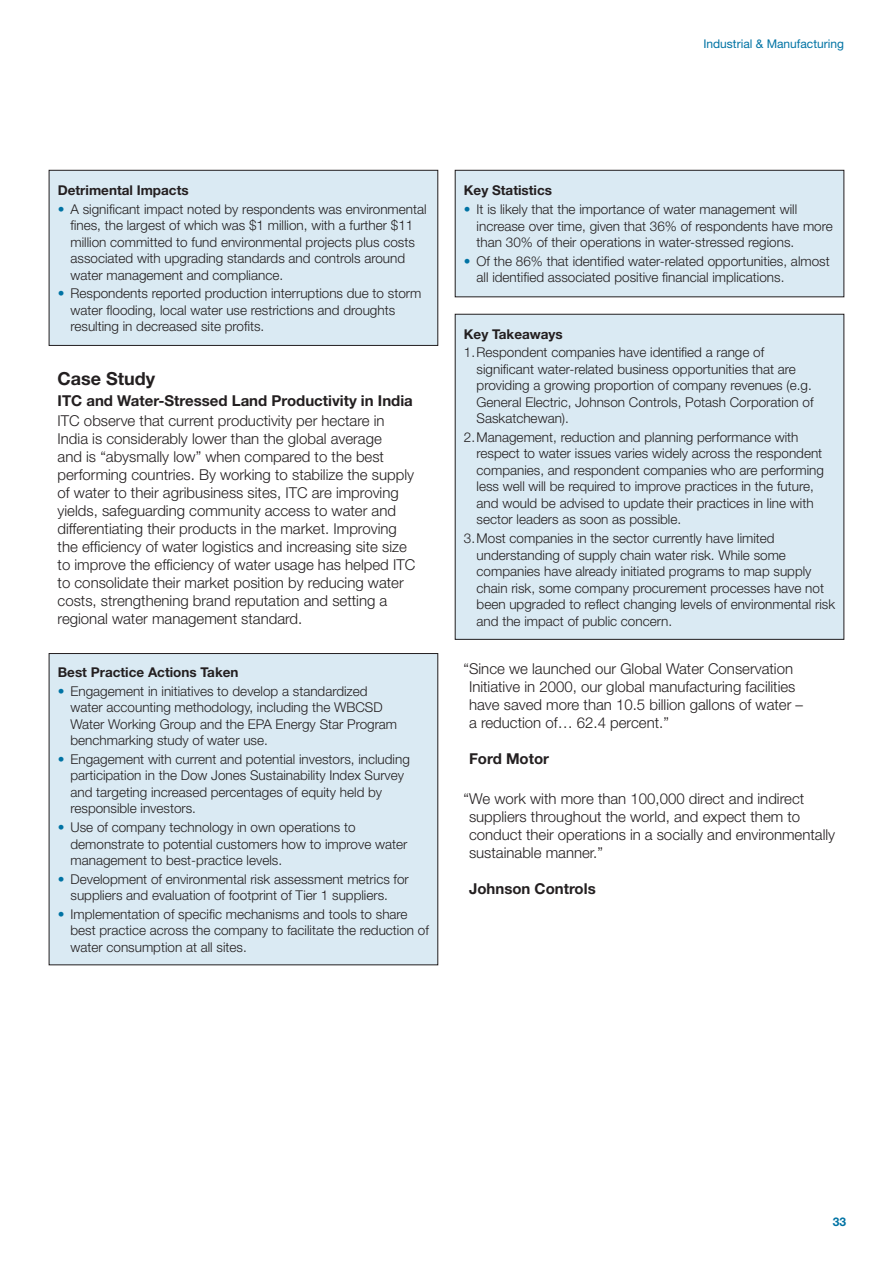
<style>
.page{position:relative;width:893px;height:1263px;background:#fff}
.page>*{position:absolute;margin:0;border:0;box-sizing:border-box;transform-origin:0 0}
.t1{font:700 18px "Helvetica Neue";color:#231f20}
.t2{font:300 15px/18px "Helvetica Neue";color:#231f20}
.t3{font:700 15px "Helvetica Neue";color:#231f20}
.t4{font:300 13.5px/16.5px "Helvetica Neue";color:#231f20}
.t5{font:700 13.5px "Helvetica Neue";color:#231f20}
.t6{font:12px "Helvetica Neue";color:#0073a4}
.t7{font:700 12px "Helvetica Neue";color:#0073a4}
.s1{color:#0073a4}
</style>
<div class="page">
<div style="left:49px;top:170px;width:389px;height:175px;background:#daeaf3"></div>
<div style="left:49px;top:170px;width:389px;height:176px;border:1px solid #231f20"></div>
<div style="left:455px;top:170px;width:389px;height:127px;background:#daeaf3"></div>
<div style="left:455px;top:170px;width:389px;height:127px;border:1px solid #231f20"></div>
<div style="left:49px;top:653px;width:389px;height:312px;background:#daeaf3"></div>
<div style="left:455px;top:314px;width:389px;height:325px;background:#daeaf3"></div>
<p class="t6" style="left:703px;top:36px;width:142px">Industrial &amp; Manufacturing</p>
<p class="t5" style="left:58px;top:182px;width:132px">Detrimental Impacts</p>
<p class="t4" style="left:71px;top:200px;width:358px;text-indent:-13px"><span class="s1">•</span> A significant impact noted by respondents was environmental fines, the largest of which was $1 million, with a further $11 million committed to fund environmental projects plus costs associated with upgrading standards and controls around water management and compliance.</p>
<p class="t4" style="left:71px;top:285px;width:352px;text-indent:-13px"><span class="s1">•</span> Respondents reported production interruptions due to storm water flooding, local water use restrictions and droughts resulting in decreased site profits.</p>
<h1 class="t1" style="left:58px;top:368px;width:99px">Case Study</h1>
<p class="t3" style="left:58px;top:391px;width:357px">ITC and Water-Stressed Land Productivity in India</p>
<p class="t2" style="left:58px;top:411px;width:359px">ITC observe that current productivity per hectare in India is considerably lower than the global average<br>and is “abysmally low” when compared to the best performing countries. By working to stabilize the supply of water to their agribusiness sites, ITC are improving yields, safeguarding community access to water and differentiating their products in the market. Improving the efficiency of water logistics and increasing site size to improve the efficiency of water usage has helped ITC to consolidate their market position by reducing water costs, strengthening brand reputation and setting a regional water management standard.</p>
<p class="t5" style="left:58px;top:664px;width:182px">Best Practice Actions Taken</p>
<p class="t4" style="left:71px;top:682px;width:328px;text-indent:-13px"><span class="s1">•</span> Engagement in initiatives to develop a standardized water accounting methodology, including the WBCSD Water Working Group and the EPA Energy Star Program benchmarking study of water use.</p>
<p class="t4" style="left:71px;top:750px;width:341px;text-indent:-13px"><span class="s1">•</span> Engagement with current and potential investors, including participation in the Dow Jones Sustainability Index Survey and targeting increased percentages of equity held by responsible investors.</p>
<p class="t4" style="left:71px;top:819px;width:338px;text-indent:-13px"><span class="s1">•</span> Use of company technology in own operations to demonstrate to potential customers how to improve water management to best-practice levels.</p>
<p class="t4" style="left:71px;top:870px;width:340px;text-indent:-13px"><span class="s1">•</span> Development of environmental risk assessment metrics for suppliers and evaluation of footprint of Tier 1 suppliers.</p>
<p class="t4" style="left:71px;top:905px;width:360px;text-indent:-13px"><span class="s1">•</span> Implementation of specific mechanisms and tools to share best practice across the company to facilitate the reduction of water consumption at all sites.</p>
<p class="t5" style="left:464px;top:182px;width:90px">Key Statistics</p>
<p class="t4" style="left:477px;top:201px;width:358px;text-indent:-13px"><span class="s1">•</span> It is likely that the importance of water management will increase over time, given that 36% of respondents have more than 30% of their operations in water-stressed regions.</p>
<p class="t4" style="left:477px;top:252px;width:355px;text-indent:-13px"><span class="s1">•</span> Of the 86% that identified water-related opportunities, almost all identified associated positive financial implications.</p>
<p class="t5" style="left:464px;top:325px;width:100px">Key Takeaways</p>
<p class="t4" style="left:477px;top:344px;width:338px;text-indent:-13px">1.Respondent companies have identified a range of significant water-related business opportunities that are providing a growing proportion of company revenues (e.g.<br>General Electric, Johnson Controls, Potash Corporation of Saskatchewan).</p>
<p class="t4" style="left:477px;top:429px;width:349px;text-indent:-13px">2.Management, reduction and planning performance with respect to water issues varies widely across the respondent companies, and respondent companies who are performing less well will be required to improve practices in the future, and would be advised to update their practices in line with sector leaders as soon as possible.</p>
<p class="t4" style="left:477px;top:530px;width:360px;text-indent:-13px">3.Most companies in the sector currently have limited understanding of supply chain water risk. While some companies have already initiated programs to map supply chain risk, some company procurement processes have not been upgraded to reflect changing levels of environmental risk and the impact of public concern.</p>
<p class="t2" style="left:469px;top:659px;width:336px;text-indent:-6px">“Since we launched our Global Water Conservation Initiative in 2000, our global manufacturing facilities have saved more than 10.5 billion gallons of water – a reduction of… 62.4 percent.”</p>
<p class="t3" style="left:469px;top:749px;width:82px">Ford Motor</p>
<p class="t2" style="left:469px;top:789px;width:368px;text-indent:-6px">“We work with more than 100,000 direct and indirect suppliers throughout the world, and expect them to conduct their operations in a socially and environmentally sustainable manner.”</p>
<p class="t3" style="left:469px;top:879px;width:128px">Johnson Controls</p>
<p class="t7" style="left:833px;top:1214px;width:15px">33</p>
</div>
